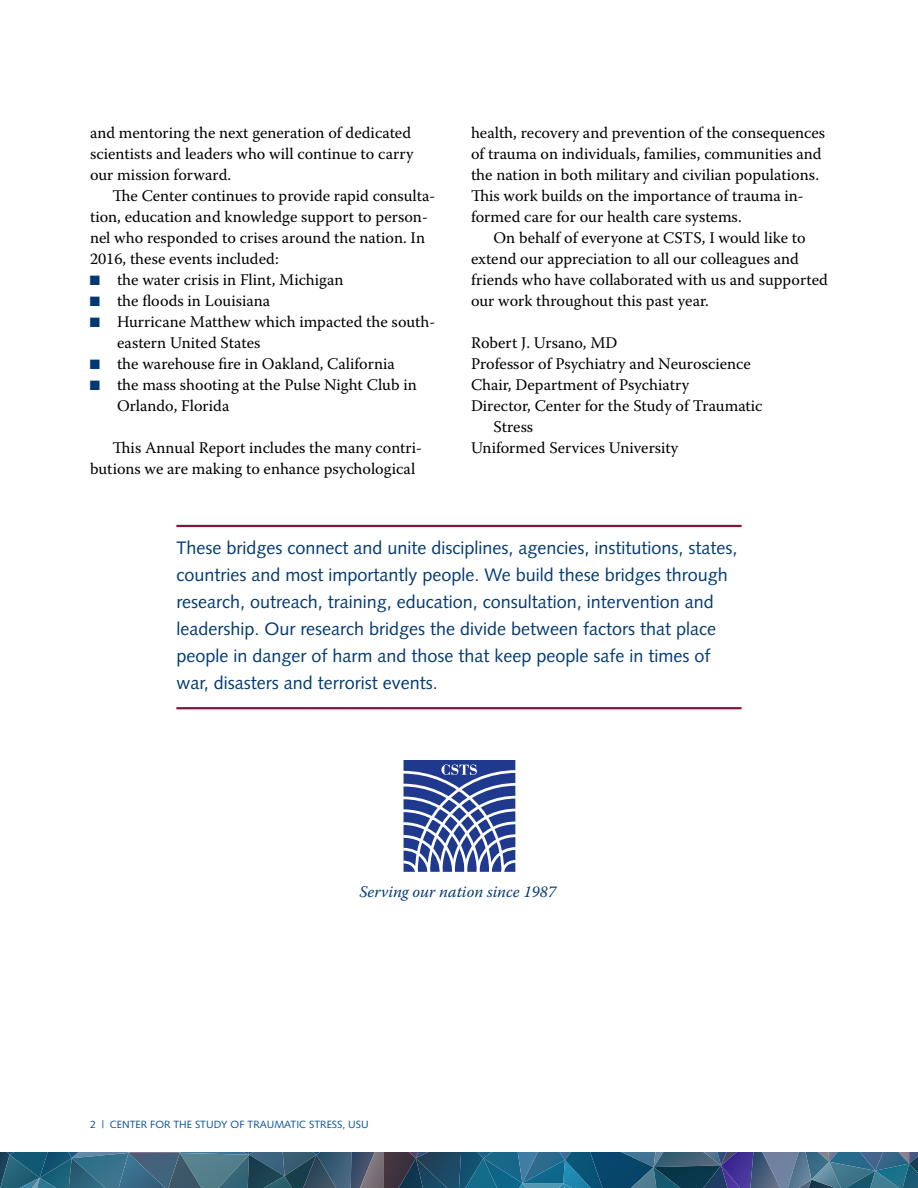
<style>
.page{position:relative;width:918px;height:1188px;background:#fff}
.page>*{position:absolute;margin:0;border:0;box-sizing:border-box;transform-origin:0 0}
.t1{font:18px/27px "Syntax LT Std";color:#003974}
.t2{font:16.2px/21px "Warnock Pro";color:#000}
.t3{font:italic 16.2px "Warnock Pro";color:#003974}
.t4{font:10.5px "Syntax LT Std";color:#0651a0}
.s1{color:#003974}
</style>
<div class="page">
<svg style="left:0;top:1152px;width:918px;height:36px;background:#33607b"></svg>
<hr style="left:176px;top:525px;width:566px;height:2px;background:#7c183e">
<hr style="left:176px;top:707px;width:566px;height:2px;background:#7c183e">
<svg style="left:403px;top:764px;width:113px;height:108px"></svg>
<p class="t2" style="left:90px;top:122px;width:325px">and mentoring the next generation of dedicated scientists and leaders who will continue to carry our mission forward.</p>
<p class="t2" style="left:90px;top:185px;width:347px;text-indent:23px">The Center continues to provide rapid consulta&shy;tion, education and knowledge support to person&shy;nel who responded to crises around the nation. In 2016, these events included:</p>
<p class="t2" style="left:90px;top:269px;width:255px"><span class="s1">■</span> the water crisis in Flint, Michigan</p>
<p class="t2" style="left:90px;top:290px;width:182px"><span class="s1">■</span> the floods in Louisiana</p>
<p class="t2" style="left:117px;top:311px;width:320px;text-indent:-27px"><span class="s1">■</span> Hurricane Matthew which impacted the south&shy;eastern United States</p>
<p class="t2" style="left:90px;top:353px;width:306px"><span class="s1">■</span> the warehouse fire in Oakland, California</p>
<p class="t2" style="left:117px;top:374px;width:301px;text-indent:-27px"><span class="s1">■</span> the mass shooting at the Pulse Night Club in<br>Orlando, Florida</p>
<p class="t2" style="left:90px;top:437px;width:334px;text-indent:22px">This Annual Report includes the many contri&shy;butions we are making to enhance psychological</p>
<p class="t2" style="left:471px;top:122px;width:356px">health, recovery and prevention of the consequences of trauma on individuals, families, communities and the nation in both military and civilian populations.<br>This work builds on the importance of trauma in&shy;formed care for our health care systems.</p>
<p class="t2" style="left:471px;top:227px;width:359px;text-indent:23px">On behalf of everyone at CSTS, I would like to extend our appreciation to all our colleagues and friends who have collaborated with us and supported our work throughout this past year.</p>
<p class="t2" style="left:471px;top:332px;width:148px">Robert J. Ursano, MD</p>
<p class="t2" style="left:471px;top:353px;width:281px">Professor of Psychiatry and Neuroscience</p>
<p class="t2" style="left:471px;top:374px;width:220px">Chair, Department of Psychiatry</p>
<p class="t2" style="left:471px;top:395px;width:293px">Director, Center for the Study of Traumatic</p>
<p class="t2" style="left:494px;top:416px;width:41px">Stress</p>
<p class="t2" style="left:471px;top:437px;width:209px">Uniformed Services University</p>
<p class="t1" style="left:176px;top:534px;width:563px">These bridges connect and unite disciplines, agencies, institutions, states, countries and most importantly people. We build these bridges through research, outreach, training, education, consultation, intervention and leadership. Our research bridges the divide between factors that place people in danger of harm and those that keep people safe in times of war, disasters and terrorist events.</p>
<p class="t3" style="left:359px;top:882px;width:198px">Serving our nation since 1987</p>
<p class="t4" style="left:90px;top:1119px;width:280px">2 | CENTER FOR THE STUDY OF TRAUMATIC STRESS, USU</p>
</div>
